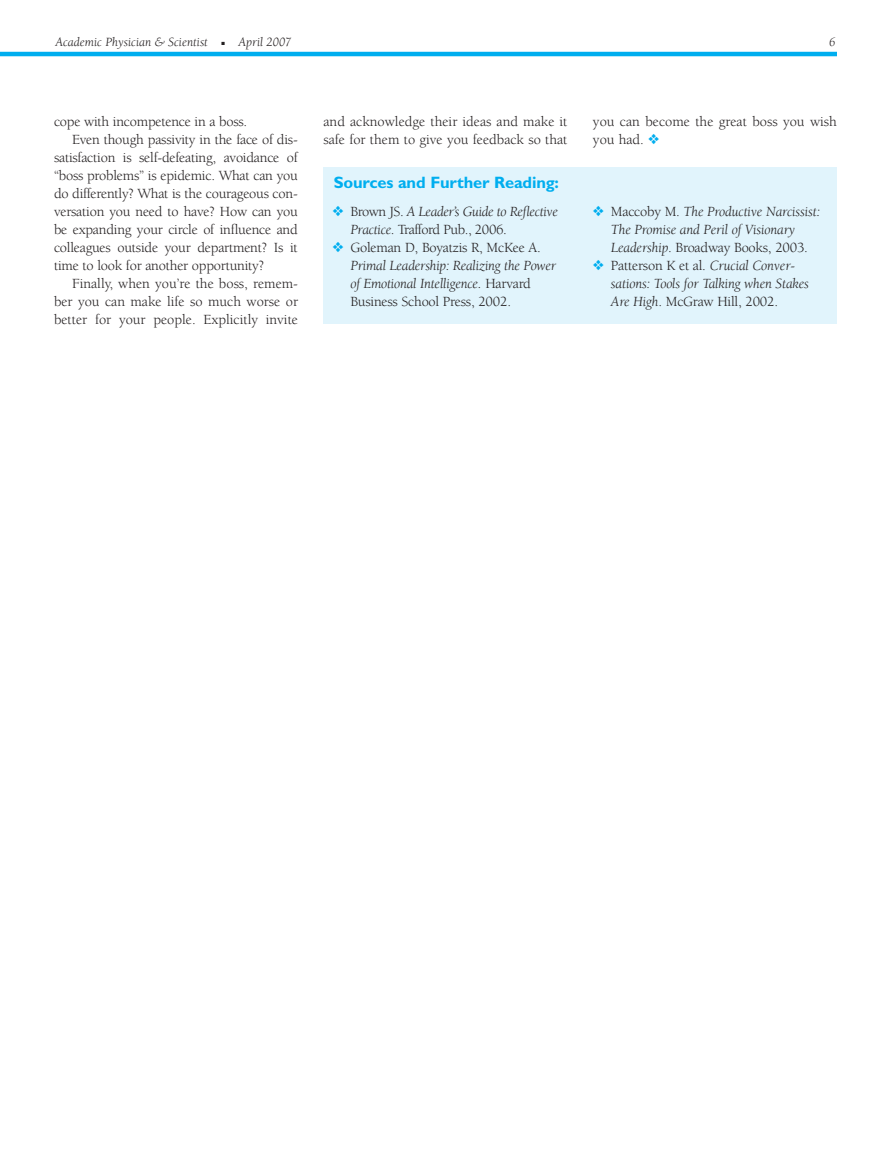
<style>
.page{position:relative;width:891px;height:1175px;background:#fff}
.page>*{position:absolute;margin:0;border:0;box-sizing:border-box;transform-origin:0 0}
.t1{font:700 16.5px "Gill Sans";letter-spacing:-.01em;color:#00aeef}
.t2{font:14.4px/18px "Berkeley";letter-spacing:-.015em;color:#231f20}
.t3{font:italic 14.4px/18px "Berkeley";letter-spacing:-.01em;color:#231f20}
.t4{font:italic 12.9px "Berkeley";color:#231f20}
.s1{color:#00aeef}
.s2{font-style:normal}
.s3{font-style:italic}
</style>
<div class="page">
<hr style="left:0;top:52px;width:837px;height:4px;background:#00aeef">
<div style="left:323px;top:167px;width:514px;height:157px;background:#e1f4fc"></div>
<p class="t4" style="left:56px;top:37px;width:154px">Academic Physician &amp; Scientist</p>
<p class="t4" style="left:222px;top:37px;width:71px">■ April 2007</p>
<p class="t4" style="left:829px;top:37px;width:8px">6</p>
<p class="t2" style="left:54px;top:114px;width:195px">cope with incompetence in a boss.</p>
<p class="t2" style="left:72px;top:132px;width:227px">Even though passivity in the face of dis-</p>
<p class="t2" style="left:54px;top:150px;width:245px">satisfaction is self-defeating, avoidance of</p>
<p class="t2" style="left:54px;top:168px;width:245px">“boss problems” is epidemic. What can you</p>
<p class="t2" style="left:54px;top:186px;width:245px">do differently? What is the courageous con-</p>
<p class="t2" style="left:54px;top:204px;width:245px">versation you need to have? How can you</p>
<p class="t2" style="left:54px;top:222px;width:245px">be expanding your circle of influence and</p>
<p class="t2" style="left:54px;top:240px;width:245px">colleagues outside your department? Is it</p>
<p class="t2" style="left:54px;top:258px;width:212px">time to look for another opportunity?</p>
<p class="t2" style="left:72px;top:276px;width:228px">Finally, when you’re the boss, remem-</p>
<p class="t2" style="left:54px;top:294px;width:246px">ber you can make life so much worse or</p>
<p class="t2" style="left:54px;top:312px;width:246px">better for your people. Explicitly invite</p>
<p class="t2" style="left:324px;top:114px;width:246px">and acknowledge their ideas and make it safe for them to give you feedback so that</p>
<p class="t2" style="left:593px;top:114px;width:246px">you can become the great boss you wish you had. <span class="s1">❖</span></p>
<p class="t1" style="left:334px;top:176px;width:227px">Sources and Further Reading:</p>
<p class="t3" style="left:350px;top:204px;width:209px;text-indent:-18px"><span class="s1">❖</span> <span class="s2">Brown JS.</span> A Leader’s Guide to Reflective<br>Practice<span class="s2">. Trafford Pub., 2006.</span></p>
<p class="t2" style="left:350px;top:240px;width:207px;text-indent:-18px"><span class="s1">❖</span> Goleman D, Boyatzis R, McKee A.<br><span class="s3">Primal Leadership: Realizing the Power of Emotional Intelligence.</span> Harvard Business School Press, 2002.</p>
<p class="t3" style="left:593px;top:204px;width:229px;text-align:center"><span class="s1">❖</span> <span class="s2">Maccoby M.</span> The Productive Narcissist:<br>The Promise and Peril of Visionary<br>Leadership<span class="s2">. Broadway Books, 2003.</span></p>
<p class="t3" style="left:611px;top:258px;width:200px;text-indent:-18px"><span class="s1">❖</span> <span class="s2">Patterson K et al.</span> Crucial Conver&shy;sations: Tools for Talking when Stakes<br>Are High<span class="s2">. McGraw Hill, 2002.</span></p>
</div>
